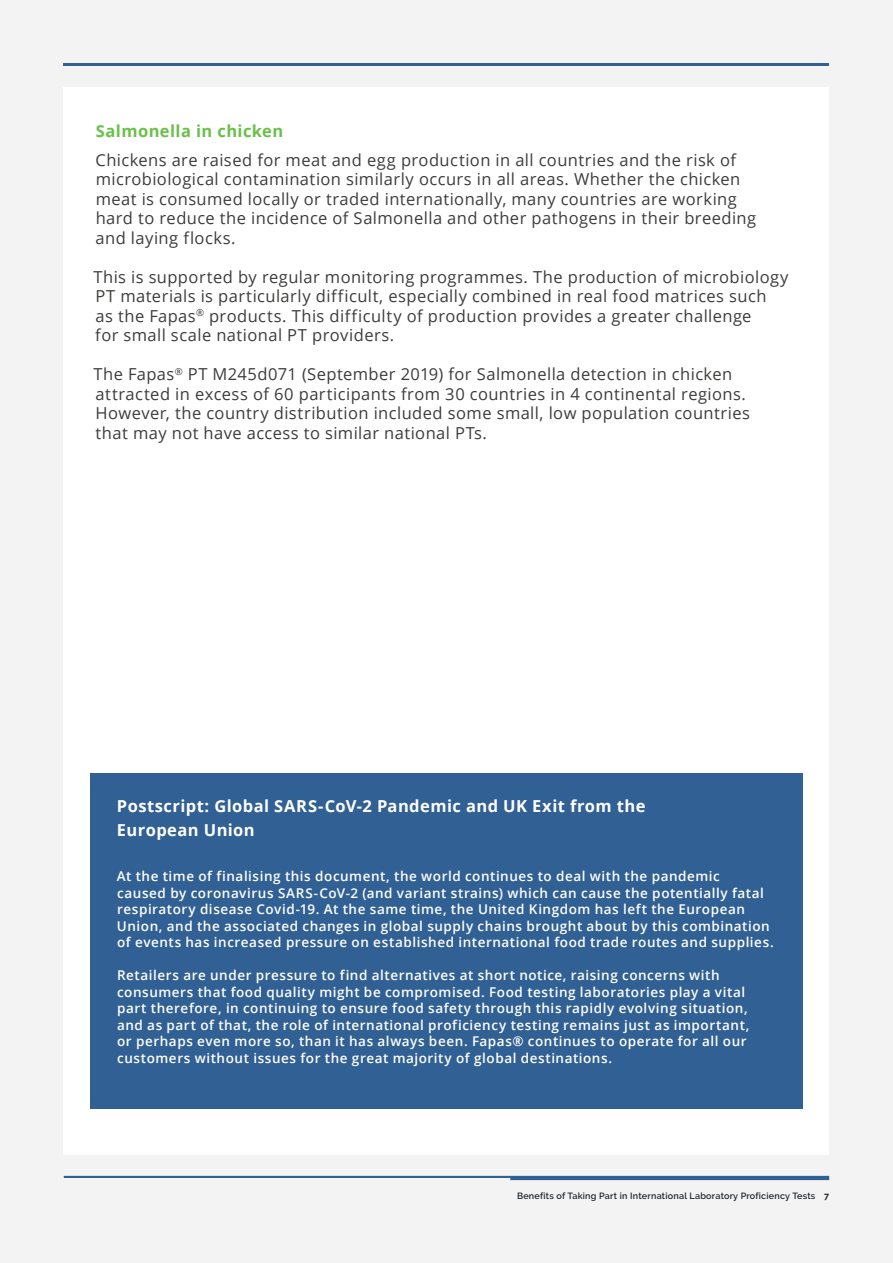
<style>
.page{position:relative;width:893px;height:1263px;background:#f3f3f4}
.page>*{position:absolute;margin:0;border:0;box-sizing:border-box;transform-origin:0 0}
.t1{font:16.5px/19.5px "Open Sans";letter-spacing:.025em;color:#3c3c3b}
.t2{font:700 16.5px/24px "Open Sans";letter-spacing:.025em;color:#fff}
.t3{font:700 16.5px "Open Sans";letter-spacing:.025em;color:#6ac04a}
.t4{font:600 13.5px/16.5px "Open Sans";letter-spacing:.04em;color:#fff}
.t5{font:600 9px "Raleway";letter-spacing:.025em;color:#1d252c}
.s1{font-weight:700}
</style>
<div class="page">
<div style="left:64px;top:87px;width:765px;height:1067px;background:#fff"></div>
<svg style="left:64px;top:1176px;width:765px;height:4px"></svg>
<hr style="left:64px;top:64px;width:765px;height:2px;background:#316094">
<div style="left:90px;top:773px;width:713px;height:336px;background:#316094"></div>
<p class="t3" style="left:96px;top:120px;width:189px">Salmonella in chicken</p>
<p class="t1" style="left:95px;top:150px;width:662px">Chickens are raised for meat and egg production in all countries and the risk of microbiological contamination similarly occurs in all areas. Whether the chicken meat is consumed locally or traded internationally, many countries are working hard to reduce the incidence of Salmonella and other pathogens in their breeding and laying flocks.</p>
<p class="t1" style="left:93px;top:266px;width:697px">This is supported by regular monitoring programmes. The production of microbiology PT materials is particularly difficult, especially combined in real food matrices such<br>as the Fapas<sup>®</sup> products. This difficulty of production provides a greater challenge<br>for small scale national PT providers.</p>
<p class="t1" style="left:93px;top:364px;width:658px">The Fapas<sup>®</sup> PT M245d071 (September 2019) for Salmonella detection in chicken attracted in excess of 60 participants from 30 countries in 4 continental regions.<br>However, the country distribution included some small, low population countries that may not have access to similar national PTs.</p>
<p class="t2" style="left:117px;top:793px;width:530px">Postscript: Global SARS-CoV-2 Pandemic and UK Exit from the<br>European Union</p>
<p class="t4" style="left:117px;top:868px;width:658px">At the time of finalising this document, the world continues to deal with the pandemic<br>caused by coronavirus SARS-CoV-2 (and variant strains) which can cause the potentially fatal respiratory disease Covid-19. At the same time, the United Kingdom has left the European Union, and the associated changes in global supply chains brought about by this combination of events has increased pressure on established international food trade routes and supplies.</p>
<p class="t4" style="left:117px;top:967px;width:634px">Retailers are under pressure to find alternatives at short notice, raising concerns with consumers that food quality might be compromised. Food testing laboratories play a vital part therefore, in continuing to ensure food safety through this rapidly evolving situation, and as part of that, the role of international proficiency testing remains just as important, or perhaps even more so, than it has always been. Fapas® continues to operate for all our customers without issues for the great majority of global destinations.</p>
<p class="t5" style="left:517px;top:1191px;width:314px">Benefits of Taking Part in International Laboratory Proficiency Tests <span class="s1">7</span></p>
</div>
